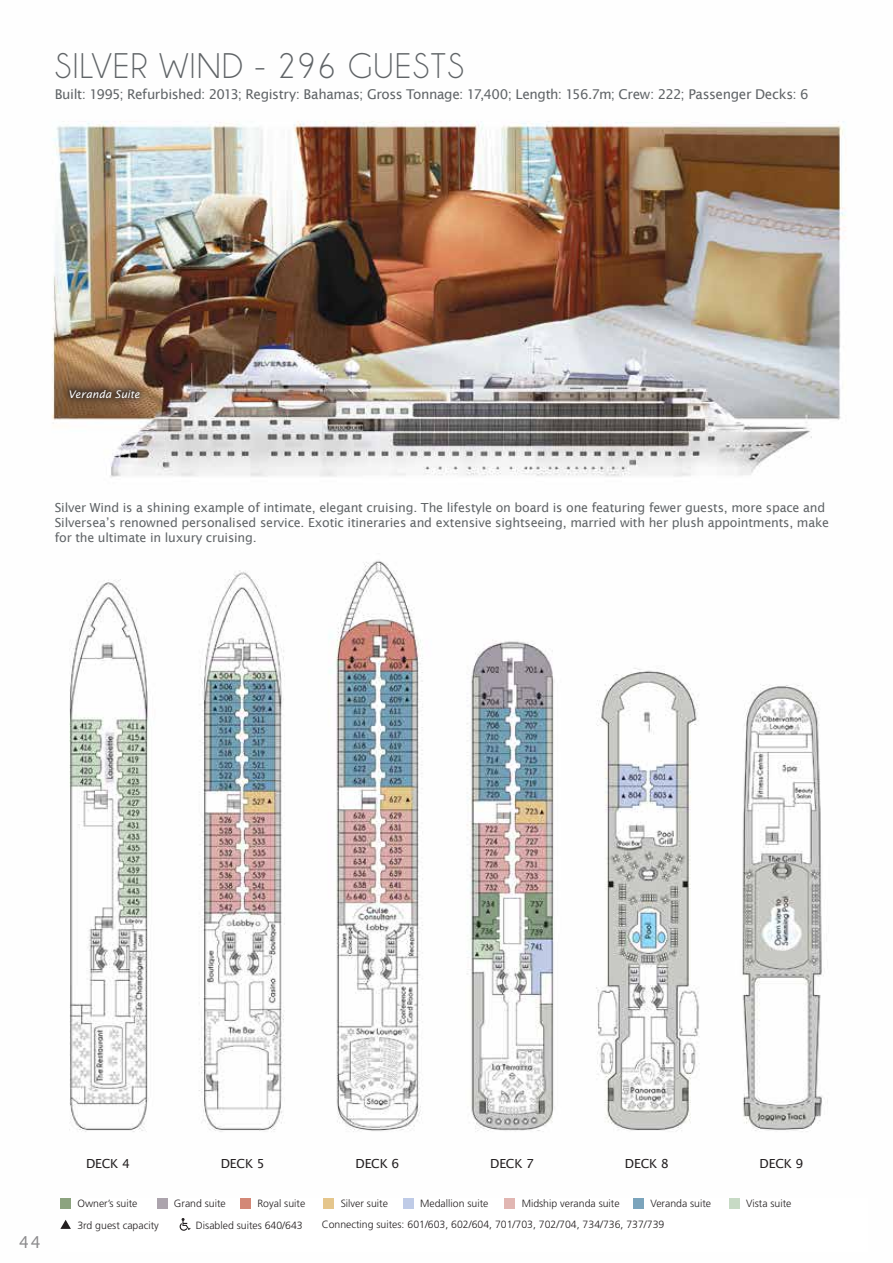
<style>
.page{position:relative;width:893px;height:1263px;background:#fff}
.page>*{position:absolute;margin:0;border:0;box-sizing:border-box;transform-origin:0 0}
.t1{font:36px "Champagne&Limousines";letter-spacing:.04em;color:#606467}
.t2{font:16.5px "Lucida Sans";color:#8d8c8e}
.t3{font:13.5px "Lucida Sans";letter-spacing:-.03em;color:#606467}
.t4{font:12.45px/15px "Lucida Sans";letter-spacing:-.015em;color:#606467}
.t5{font:12.45px "Lucida Sans";letter-spacing:-.015em;color:#231f20}
.t6{font:300 10.5px "Frutiger";color:#231f20}
.t7{font:italic 10.5px "Lucida Sans";color:#fff}
</style>
<div class="page">
<img style="left:51px;top:121px;width:795px;height:1011px">
<div style="left:62px;top:382px;width:86px;height:24px;background:#231f20;opacity:.75"></div>
<div style="left:60px;top:1198px;width:11px;height:11px;background:#8ca37f"></div>
<div style="left:157px;top:1198px;width:10px;height:11px;background:#aca4ad"></div>
<svg style="left:60px;top:1220px;width:11px;height:9px"></svg>
<svg style="left:180px;top:1218px;width:11px;height:13px"></svg>
<div style="left:324px;top:1198px;width:10px;height:11px;background:#e5c68c"></div>
<div style="left:633px;top:1198px;width:11px;height:11px;background:#7ba4bc"></div>
<div style="left:729px;top:1198px;width:10px;height:11px;background:#c7dac5"></div>
<div style="left:240px;top:1198px;width:11px;height:11px;background:#d38877"></div>
<div style="left:505px;top:1198px;width:10px;height:11px;background:#e1b6b2"></div>
<div style="left:403px;top:1198px;width:11px;height:11px;background:#bfcbe7"></div>
<h1 class="t1" style="left:55px;top:45px;width:411px">SILVER WIND - 296 GUESTS</h1>
<p class="t3" style="left:55px;top:87px;width:755px">Built: 1995; Refurbished: 2013; Registry: Bahamas; Gross Tonnage: 17,400; Length: 156.7m; Crew: 222; Passenger Decks: 6</p>
<p class="t7" style="left:68px;top:388px;width:73px">Veranda Suite</p>
<p class="t4" style="left:55px;top:500px;width:776px">Silver Wind is a shining example of intimate, elegant cruising. The lifestyle on board is one featuring fewer guests, more space and<br>Silversea’s renowned personalised service. Exotic itineraries and extensive sightseeing, married with her plush appointments, make for the ultimate in luxury cruising.</p>
<h2 class="t2" style="left:19px;top:1233px;width:24px">44</h2>
<p class="t5" style="left:86px;top:1156px;width:45px">DECK 4</p>
<p class="t5" style="left:221px;top:1156px;width:45px">DECK 5</p>
<p class="t5" style="left:355px;top:1156px;width:45px">DECK 6</p>
<p class="t5" style="left:490px;top:1156px;width:45px">DECK 7</p>
<p class="t5" style="left:625px;top:1156px;width:45px">DECK 8</p>
<p class="t5" style="left:760px;top:1156px;width:45px">DECK 9</p>
<p class="t6" style="left:257px;top:1197px;width:49px">Royal suite</p>
<p class="t6" style="left:341px;top:1197px;width:49px">Silver suite</p>
<p class="t6" style="left:420px;top:1197px;width:70px">Medallion suite</p>
<p class="t6" style="left:522px;top:1197px;width:100px">Midship veranda suite</p>
<p class="t6" style="left:650px;top:1197px;width:62px">Veranda suite</p>
<p class="t6" style="left:746px;top:1197px;width:47px">Vista suite</p>
<p class="t6" style="left:322px;top:1218px;width:344px">Connecting suites: 601/603, 602/604, 701/703, 702/704, 734/736, 737/739</p>
<p class="t6" style="left:77px;top:1197px;width:62px">Owner’s suite</p>
<p class="t6" style="left:174px;top:1197px;width:53px">Grand suite</p>
<p class="t6" style="left:77px;top:1219px;width:83px">3rd guest capacity</p>
<p class="t6" style="left:196px;top:1219px;width:108px">Disabled suites 640/643</p>
</div>
